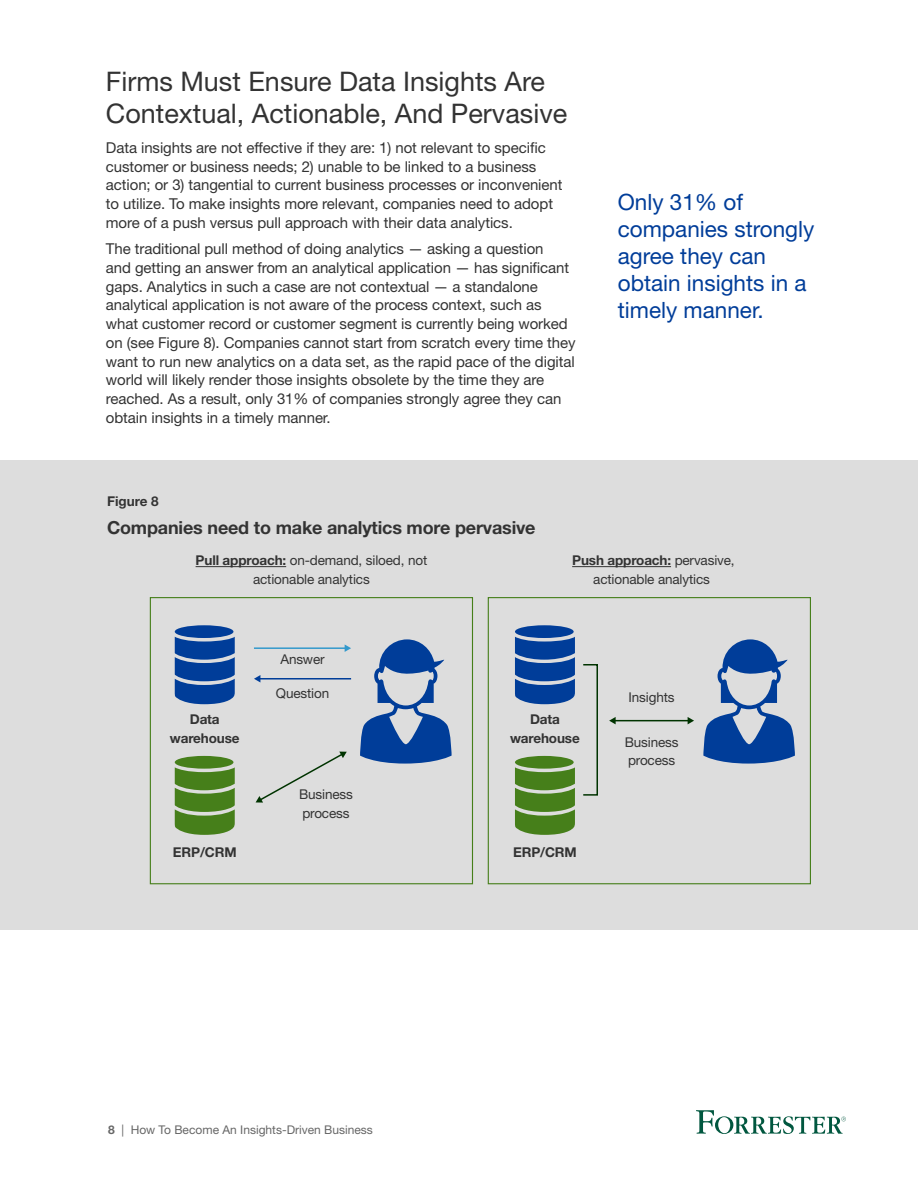
<style>
.page{position:relative;width:918px;height:1188px;background:#fff}
.page>*{position:absolute;margin:0;border:0;box-sizing:border-box;transform-origin:0 0}
.t1{font:27px/31.5px "Helvetica Neue LT Std";color:#333}
.t2{font:22.5px/27px "Helvetica Neue LT Std";color:#003d99}
.t3{font:700 18px "Helvetica Neue LT Std";letter-spacing:-.01em;color:#333}
.t4{font:15px/18.8px "Helvetica Neue LT Std";letter-spacing:-.005em;color:#333}
.t5{font:13.5px/18.8px "Helvetica Neue LT Std";letter-spacing:-.01em;color:#333;text-align:center}
.t6{font:700 13.5px/18.8px "Helvetica Neue LT Std";letter-spacing:-.01em;color:#333;text-align:center}
.t7{font:12px "Helvetica Neue LT Std";color:#666}
.s1{font-weight:700}
</style>
<div class="page">
<svg style="left:696px;top:1110px;width:150px;height:24px"></svg>
<div style="left:0;top:460px;width:918px;height:470px;background:#ddd"></div>
<svg style="left:175px;top:637px;width:60px;height:67px;background:#285aa5"></svg>
<div style="left:175px;top:625px;width:58px;height:13px;background:#003d99;border-radius:50%"></div>
<svg style="left:175px;top:767px;width:60px;height:68px;background:#62903e"></svg>
<div style="left:175px;top:756px;width:58px;height:13px;background:#467f1a;border-radius:50%"></div>
<svg style="left:515px;top:637px;width:60px;height:67px;background:#2759a5"></svg>
<div style="left:515px;top:625px;width:59px;height:13px;background:#003d99;border-radius:50%"></div>
<svg style="left:515px;top:767px;width:60px;height:68px;background:#61903e"></svg>
<div style="left:515px;top:756px;width:59px;height:13px;background:#467f1a;border-radius:50%"></div>
<svg style="left:360px;top:639px;width:92px;height:125px"></svg>
<svg style="left:703px;top:639px;width:92px;height:125px"></svg>
<hr style="left:254px;top:647px;width:92px;height:2px;background:#39c">
<svg style="left:345px;top:644px;width:6px;height:8px"></svg>
<hr style="left:259px;top:678px;width:92px;height:2px;background:#003d99">
<svg style="left:254px;top:675px;width:6px;height:8px"></svg>
<svg style="left:256px;top:752px;width:91px;height:51px"></svg>
<hr style="left:615px;top:720px;width:74px;height:1px;background:#030">
<svg style="left:609px;top:717px;width:7px;height:7px"></svg>
<svg style="left:688px;top:717px;width:6px;height:7px"></svg>
<hr style="left:196px;top:566px;width:90px;height:1px;background:#333">
<hr style="left:572px;top:566px;width:99px;height:1px;background:#333">
<div style="left:150px;top:597px;width:323px;height:287px;border:1px solid #467f1a"></div>
<div style="left:488px;top:597px;width:323px;height:287px;border:1px solid #467f1a"></div>
<div style="left:582px;top:664px;width:16px;height:132px;border:2px solid #030"></div>
<h1 class="t1" style="left:106px;top:66px;width:463px">Firms Must Ensure Data Insights Are<br>Contextual, Actionable, And Pervasive</h1>
<p class="t4" style="left:106px;top:138px;width:458px">Data insights are not effective if they are: 1) not relevant to specific customer or business needs; 2) unable to be linked to a business action; or 3) tangential to current business processes or inconvenient to utilize. To make insights more relevant, companies need to adopt more of a push versus pull approach with their data analytics.</p>
<p class="t4" style="left:106px;top:239px;width:471px">The traditional pull method of doing analytics — asking a question<br>and getting an answer from an analytical application — has significant gaps. Analytics in such a case are not contextual — a standalone analytical application is not aware of the process context, such as what customer record or customer segment is currently being worked on (see Figure 8). Companies cannot start from scratch every time they want to run new analytics on a data set, as the rapid pace of the digital world will likely render those insights obsolete by the time they are reached. As a result, only 31% of companies strongly agree they can obtain insights in a timely manner.</p>
<p class="t6" style="left:107px;top:491px;width:53px">Figure 8</p>
<p class="t3" style="left:107px;top:517px;width:430px">Companies need to make analytics more pervasive</p>
<h2 class="t2" style="left:618px;top:189px;width:198px">Only 31% of companies strongly agree they can obtain insights in a timely manner.</h2>
<p class="t5" style="left:196px;top:551px;width:233px"><span class="s1">Pull approach:</span> on-demand, siloed, not actionable analytics</p>
<p class="t5" style="left:572px;top:551px;width:164px"><span class="s1">Push approach:</span> pervasive, actionable analytics</p>
<p class="t6" style="left:170px;top:710px;width:71px">Data warehouse</p>
<p class="t5" style="left:280px;top:650px;width:46px">Answer</p>
<p class="t5" style="left:276px;top:683px;width:55px">Question</p>
<p class="t5" style="left:629px;top:688px;width:48px">Insights</p>
<p class="t5" style="left:625px;top:732px;width:55px;text-align:left">Business process</p>
<p class="t5" style="left:299px;top:785px;width:55px;text-align:left">Business process</p>
<p class="t6" style="left:510px;top:710px;width:71px">Data warehouse</p>
<p class="t6" style="left:173px;top:842px;width:65px">ERP/CRM</p>
<p class="t6" style="left:513px;top:842px;width:65px">ERP/CRM</p>
<p class="t7" style="left:108px;top:1123px;width:266px"><span class="s1">8</span> | How To Become An Insights-Driven Business</p>
</div>
